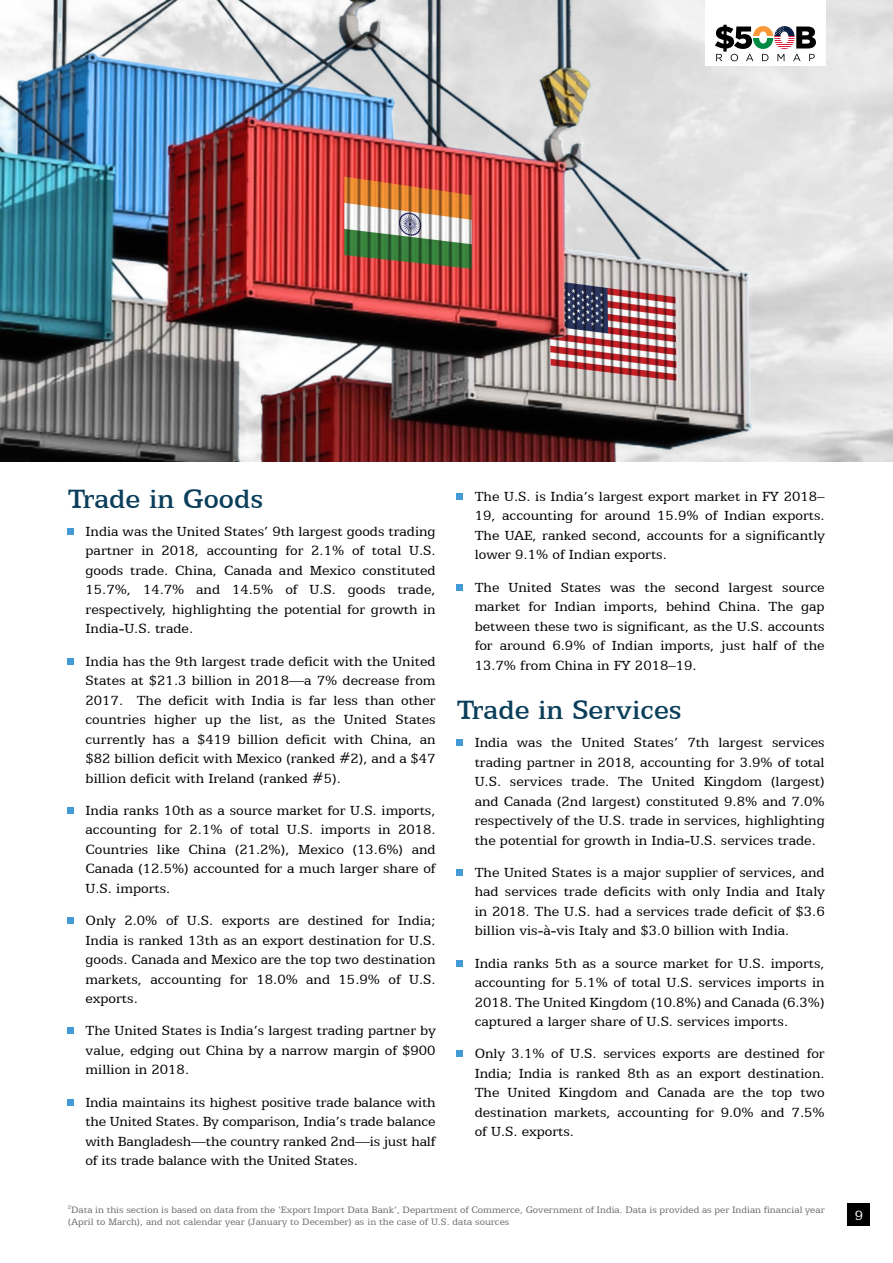
<style>
.page{position:relative;width:893px;height:1263px;background:#fff}
.page>*{position:absolute;margin:0;border:0;box-sizing:border-box;transform-origin:0 0}
.t1{font:500 30px "Egyptian 505 BT";color:#0a3e5a}
.t2{font:15px/19.5px "Egyptian 505 BT";color:#000;text-align:justify}
.t3{font:15px "Egyptian 505 BT";color:#fff}
.t4{font:10.5px/12px "Egyptian 505 BT";color:#6d6e71}
</style>
<div class="page">
<svg style="left:68px;top:528px;width:6px;height:6px"></svg>
<svg style="left:68px;top:658px;width:6px;height:6px"></svg>
<svg style="left:68px;top:807px;width:6px;height:6px"></svg>
<div style="left:68px;top:917px;width:6px;height:7px;background:#439bd6"></div>
<svg style="left:68px;top:1028px;width:6px;height:6px"></svg>
<svg style="left:68px;top:1099px;width:6px;height:6px"></svg>
<svg style="left:457px;top:493px;width:6px;height:6px"></svg>
<svg style="left:457px;top:584px;width:6px;height:6px"></svg>
<svg style="left:457px;top:739px;width:6px;height:6px"></svg>
<svg style="left:457px;top:869px;width:6px;height:6px"></svg>
<svg style="left:457px;top:960px;width:6px;height:6px"></svg>
<svg style="left:457px;top:1051px;width:6px;height:6px"></svg>
<img style="left:0;top:0;width:893px;height:461px">
<div style="left:848px;top:1203px;width:22px;height:23px;background:#000"></div>
<div style="left:705px;top:0;width:120px;height:66px;background:#fff"></div>
<svg style="left:715px;top:25px;width:101px;height:36px"></svg>
<h1 class="t1" style="left:68px;top:481px;width:197px">Trade in Goods</h1>
<p class="t2" style="left:86px;top:521px;width:352px">India was the United States’ 9th largest goods trading partner in 2018, accounting for 2.1% of total U.S. goods trade. China, Canada and Mexico constituted 15.7%, 14.7% and 14.5% of U.S. goods trade, respectively, highlighting the potential for growth in India-U.S. trade.</p>
<p class="t2" style="left:86px;top:651px;width:352px">India has the 9th largest trade deficit with the United States at $21.3 billion in 2018—a 7% decrease from 2017. The deficit with India is far less than other countries higher up the list, as the United States currently has a $419 billion deficit with China, an $82 billion deficit with Mexico (ranked #2), and a $47 billion deficit with Ireland (ranked #5).</p>
<p class="t2" style="left:86px;top:800px;width:352px">India ranks 10th as a source market for U.S. imports, accounting for 2.1% of total U.S. imports in 2018.<br>Countries like China (21.2%), Mexico (13.6%) and Canada (12.5%) accounted for a much larger share of U.S. imports.</p>
<p class="t2" style="left:86px;top:910px;width:352px">Only 2.0% of U.S. exports are destined for India; India is ranked 13th as an export destination for U.S. goods. Canada and Mexico are the top two destination markets, accounting for 18.0% and 15.9% of U.S. exports.</p>
<p class="t2" style="left:86px;top:1021px;width:352px">The United States is India’s largest trading partner by value, edging out China by a narrow margin of $900 million in 2018.</p>
<p class="t2" style="left:85px;top:1092px;width:352px">India maintains its highest positive trade balance with the United States. By comparison, India’s trade balance with Bangladesh—the country ranked 2nd—is just half of its trade balance with the United States.</p>
<p class="t2" style="left:475px;top:486px;width:352px">The U.S. is India’s largest export market in FY 2018– 19, accounting for around 15.9% of Indian exports.<br>The UAE, ranked second, accounts for a significantly lower 9.1% of Indian exports.</p>
<p class="t2" style="left:475px;top:577px;width:352px">The United States was the second largest source market for Indian imports, behind China. The gap between these two is significant, as the U.S. accounts for around 6.9% of Indian imports, just half of the 13.7% from China in FY 2018–19.</p>
<h1 class="t1" style="left:457px;top:692px;width:226px">Trade in Services</h1>
<p class="t2" style="left:475px;top:732px;width:352px">India was the United States’ 7th largest services trading partner in 2018, accounting for 3.9% of total U.S. services trade. The United Kingdom (largest) and Canada (2nd largest) constituted 9.8% and 7.0% respectively of the U.S. trade in services, highlighting the potential for growth in India-U.S. services trade.</p>
<p class="t2" style="left:475px;top:862px;width:352px">The United States is a major supplier of services, and had services trade deficits with only India and Italy in 2018. The U.S. had a services trade deficit of $3.6 billion vis-à-vis Italy and $3.0 billion with India.</p>
<p class="t2" style="left:475px;top:953px;width:352px">India ranks 5th as a source market for U.S. imports, accounting for 5.1% of total U.S. services imports in 2018. The United Kingdom (10.8%) and Canada (6.3%) captured a larger share of U.S. services imports.</p>
<p class="t2" style="left:475px;top:1044px;width:352px">Only 3.1% of U.S. services exports are destined for India; India is ranked 8th as an export destination.<br>The United Kingdom and Canada are the top two destination markets, accounting for 9.0% and 7.5% of U.S. exports.</p>
<p class="t4" style="left:68px;top:1203px;width:758px"><sup>2</sup>Data in this section is based on data from the ‘Export Import Data Bank’, Department of Commerce, Government of India. Data is provided as per Indian financial year (April to March), and not calendar year (January to December) as in the case of U.S. data sources</p>
<p class="t3" style="left:855px;top:1206px;width:10px">9</p>
</div>
